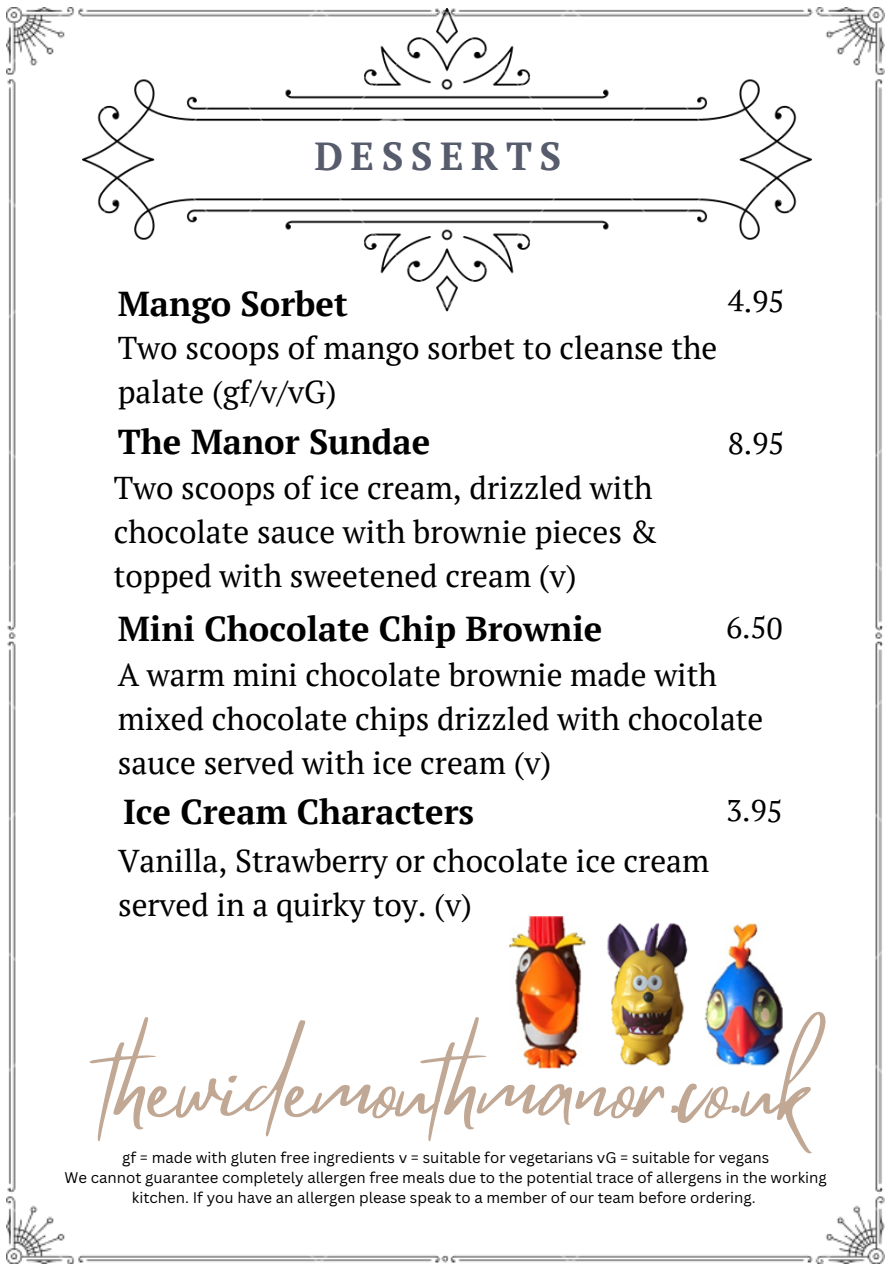
<style>
.page{position:relative;width:894px;height:1264px;background:#fff}
.page>*{position:absolute;margin:0;border:0;box-sizing:border-box;transform-origin:0 0}
.t1{font:94.35px "Mistrully";color:#c1a895}
.t2{font:700 39px "PT Serif";letter-spacing:.19em;color:#575c6d}
.t3{font:700 34.5px "PT Serif";color:#000}
.t4{font:31.5px/43.8px "PT Serif";color:#000}
.t5{font:30px "PT Serif";color:#000}
.t6{font:15px/20.2px "Canva Sans";color:#000;text-align:center}
</style>
<div class="page">
<img style="left:7px;top:7px;width:877px;height:1256px">
<img style="left:83px;top:8px;width:727px;height:303px">
<img style="left:507px;top:915px;width:276px;height:154px">
<h1 class="t2" style="left:314px;top:129px;width:248px">DESSERTS</h1>
<h3 class="t3" style="left:118px;top:280px;width:231px">Mango Sorbet</h3>
<h5 class="t4" style="left:118px;top:325px;width:601px">Two scoops of mango sorbet to cleanse the palate (gf/v/vG)</h5>
<h3 class="t3" style="left:118px;top:418px;width:314px">The Manor Sundae</h3>
<h5 class="t4" style="left:114px;top:465px;width:544px">Two scoops of ice cream, drizzled with chocolate sauce with brownie pieces &amp; topped with sweetened cream (v)</h5>
<h4 class="t5" style="left:728px;top:280px;width:58px;rotate:1deg">4.95</h4>
<h4 class="t5" style="left:728px;top:422px;width:58px;rotate:1deg">8.95</h4>
<h3 class="t3" style="left:118px;top:605px;width:486px">Mini Chocolate Chip Brownie</h3>
<h5 class="t4" style="left:118px;top:652px;width:647px">A warm mini chocolate brownie made with mixed chocolate chips drizzled with chocolate sauce served with ice cream (v)</h5>
<h4 class="t5" style="left:726px;top:606px;width:58px;rotate:1deg">6.50</h4>
<p class="t3" style="left:123px;top:788px;width:352px">Ice Cream Characters</p>
<p class="t4" style="left:118px;top:838px;width:592px">Vanilla, Strawberry or chocolate ice cream served in a quirky toy. (v)</p>
<p class="t5" style="left:726px;top:789px;width:58px;rotate:1deg">3.95</p>
<p class="t1" style="left:105px;top:1012px;width:706px">thewidemouthmanor.co.uk</p>
<h5 class="t6" style="left:122px;top:1146px;width:648px">gf = made with gluten free ingredients v = suitable for vegetarians vG = suitable for vegans</h5>
<h3 class="t6" style="left:65px;top:1167px;width:763px">We cannot guarantee completely allergen free meals due to the potential trace of allergens in the working kitchen. If you have an allergen please speak to a member of our team before ordering.</h3>
</div>
